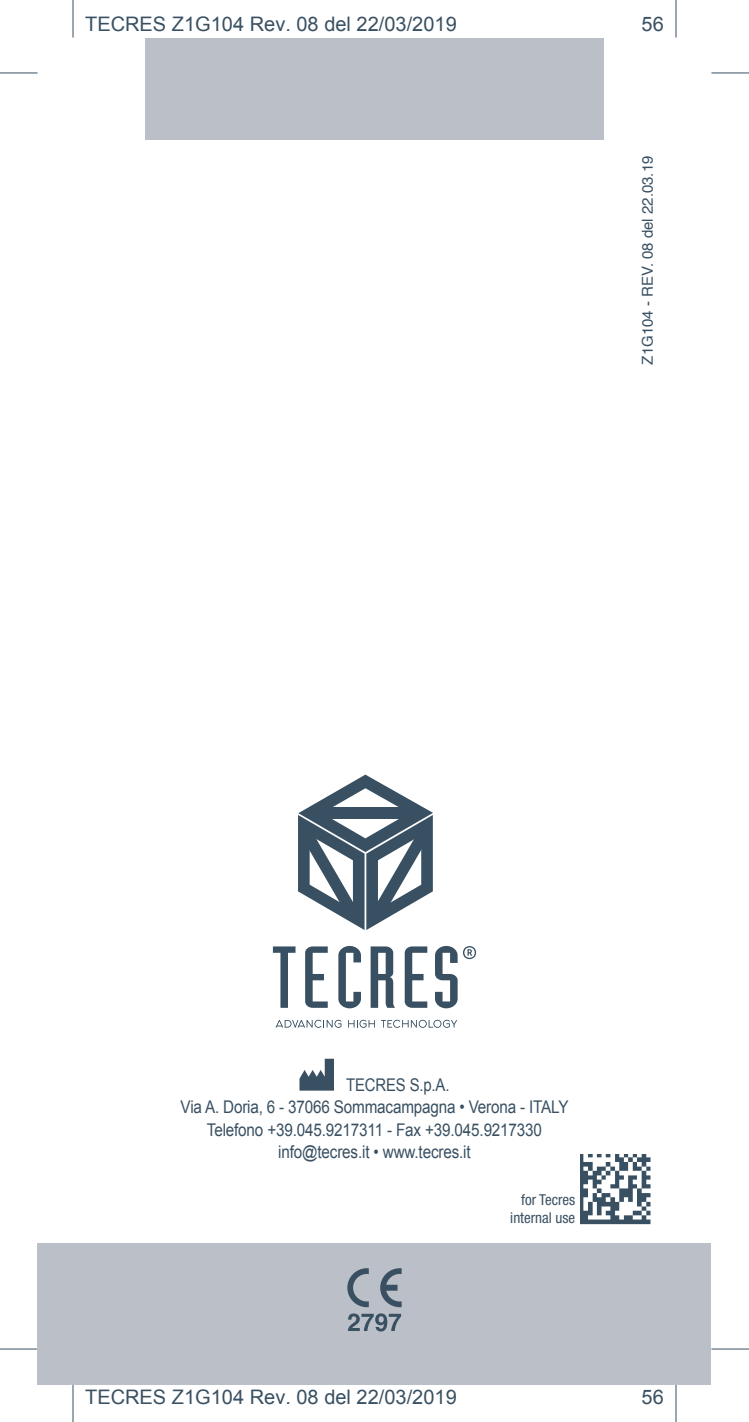
<style>
.page{position:relative;width:749px;height:1422px;background:#fff}
.page>*{position:absolute;margin:0;border:0;box-sizing:border-box;transform-origin:0 0}
.t1{font:20px "Arial";color:#395062}
.t2{font:17.5px/22.5px "Arial";letter-spacing:-.01em;color:#395062;text-align:center;scale:.87 1}
.t3{font:17.5px "Arial";letter-spacing:-.01em;color:#395062;scale:.85 1}
.t4{font:15px "Helvetica";color:#395062}
.t5{font:condensed 15px/18px "Helvetica Neue LT Pro";color:#395062;text-align:right}
</style>
<div class="page">
<div style="left:145px;top:38px;width:458px;height:102px;background:#bbbfc7"></div>
<div style="left:38px;top:1242px;width:673px;height:142px;background:#bbbfc7"></div>
<img style="left:580px;top:1154px;width:71px;height:70px">
<svg style="left:273px;top:946px;width:22px;height:61px"></svg>
<svg style="left:305px;top:946px;width:22px;height:61px"></svg>
<svg style="left:338px;top:946px;width:23px;height:62px"></svg>
<svg style="left:370px;top:946px;width:25px;height:61px"></svg>
<svg style="left:404px;top:946px;width:23px;height:61px"></svg>
<svg style="left:435px;top:946px;width:22px;height:62px"></svg>
<svg style="left:276px;top:1019px;width:65px;height:8px"></svg>
<svg style="left:348px;top:1019px;width:27px;height:8px"></svg>
<svg style="left:381px;top:1019px;width:76px;height:8px"></svg>
<svg style="left:298px;top:774px;width:135px;height:156px"></svg>
<div style="left:318px;top:807px;width:92px;height:12px;background:#395062"></div>
<svg style="left:463px;top:946px;width:13px;height:13px"></svg>
<svg style="left:299px;top:1058px;width:35px;height:32px"></svg>
<svg style="left:347px;top:1268px;width:21px;height:39px"></svg>
<svg style="left:380px;top:1268px;width:21px;height:39px"></svg>
<svg style="left:348px;top:1313px;width:53px;height:18px"></svg>
<hr style="left:0;top:73px;width:38px;height:1px;background:#395062">
<hr style="left:711px;top:73px;width:37px;height:1px;background:#395062">
<hr style="left:0;top:1348px;width:38px;height:1px;background:#395062">
<hr style="left:711px;top:1348px;width:37px;height:1px;background:#395062">
<hr style="left:73px;top:0;width:1px;height:38px;background:#395062">
<hr style="left:73px;top:1384px;width:1px;height:37px;background:#395062">
<hr style="left:675px;top:0;width:1px;height:38px;background:#395062">
<hr style="left:675px;top:1384px;width:1px;height:37px;background:#395062">
<p class="t1" style="left:85px;top:11px;width:373px">TECRES Z1G104 Rev. 08 del 22/03/2019</p>
<p class="t1" style="left:641px;top:11px;width:24px">56</p>
<p class="t4" style="left:635px;top:364px;width:210px;rotate:-90deg">Z1G104 - REV. 08 del 22.03.19</p>
<p class="t3" style="left:346px;top:1073px;width:123px">TECRES S.p.A.</p>
<p class="t2" style="left:180px;top:1096px;width:447px">Via A. Doria, 6 - 37066 Sommacampagna • Verona - ITALY<br>Telefono +39.045.9217311 - Fax +39.045.9217330 info@tecres.it • www.tecres.it</p>
<p class="t5" style="left:510px;top:1190px;width:66px">for Tecres internal use</p>
<p class="t1" style="left:85px;top:1384px;width:373px">TECRES Z1G104 Rev. 08 del 22/03/2019</p>
<p class="t1" style="left:641px;top:1384px;width:24px">56</p>
</div>
